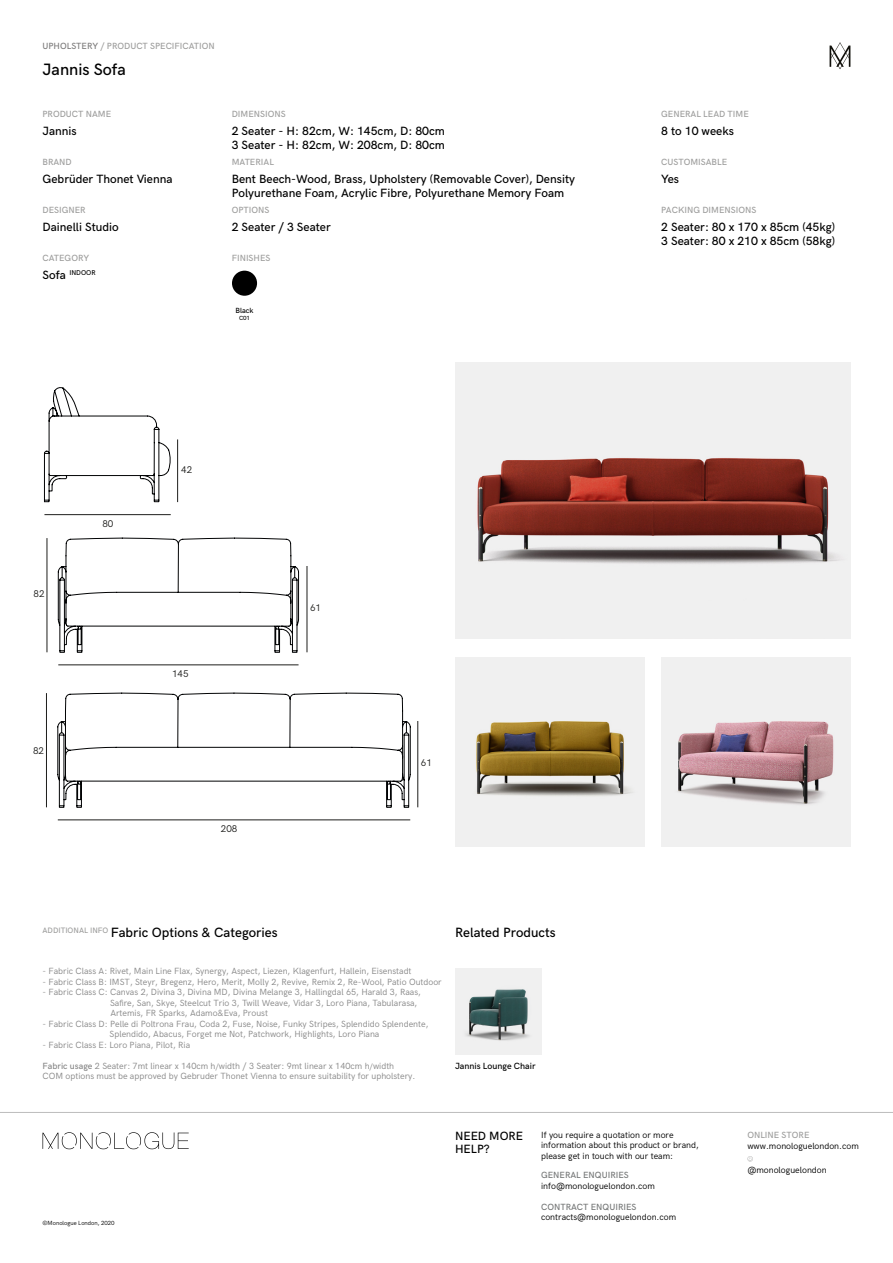
<style>
.page{position:relative;width:893px;height:1263px;background:#fff}
.page>*{position:absolute;margin:0;border:0;box-sizing:border-box;transform-origin:0 0}
.t1{font:500 16.5px "HK Grotesk";color:#000}
.t2{font:500 13.5px "HK Grotesk";color:#000}
.t3{font:500 12px/14.4px "HK Grotesk";color:#000}
.t4{font:9.75px "HK Grotesk";color:#1e1e1c}
.t5{font:9px/10.5px "HK Grotesk";color:#878787}
.t6{font:9px/10.5px "HK Grotesk";color:#000}
.t7{font:500 9px "HK Grotesk";color:#9d9d9c}
.t8{font:500 9px "HK Grotesk";color:#757777}
.t9{font:500 9px "HK Grotesk";color:#000}
.t10{font:500 7.5px "HK Grotesk";color:#000}
.t11{font:500 7.05px "HK Grotesk";color:#000}
.t12{font:6px "HK Grotesk";color:#000}
.t13{font:500 6px "HK Grotesk";color:#000}
.s1{color:#7c7b7b}
.s2{font-size:12px}
.s3{font-weight:500}
.s4{font-size:7.5px}
</style>
<div class="page">
<svg style="left:747px;top:1156px;width:6px;height:5px"></svg>
<hr style="left:0;top:1112px;width:893px;height:1px;background:#bcbcbc">
<svg style="left:43px;top:1132px;width:146px;height:17px"></svg>
<svg style="left:830px;top:42px;width:20px;height:27px"></svg>
<img style="left:455px;top:968px;width:86px;height:86px">
<div style="left:232px;top:271px;width:25px;height:25px;background:#000;border-radius:50%"></div>
<img style="left:455px;top:363px;width:395px;height:276px">
<img style="left:455px;top:657px;width:189px;height:189px">
<img style="left:661px;top:657px;width:189px;height:189px">
<hr style="left:307px;top:566px;width:1px;height:86px;background:#1e1e1c">
<hr style="left:58px;top:665px;width:241px;height:1px;background:#1e1e1c">
<svg style="left:44px;top:387px;width:255px;height:266px"></svg>
<hr style="left:46px;top:693px;width:1px;height:114px;background:#1e1e1c">
<hr style="left:418px;top:721px;width:1px;height:86px;background:#1e1e1c">
<hr style="left:58px;top:820px;width:352px;height:1px;background:#1e1e1c">
<svg style="left:57px;top:693px;width:354px;height:115px"></svg>
<p class="t7" style="left:43px;top:39px;width:174px"><span class="s1">UPHOLSTERY</span> / PRODUCT SPECIFICATION</p>
<h1 class="t1" style="left:43px;top:57px;width:85px">Jannis Sofa</h1>
<p class="t7" style="left:43px;top:107px;width:70px">PRODUCT NAME</p>
<p class="t7" style="left:232px;top:107px;width:55px">DIMENSIONS</p>
<p class="t7" style="left:661px;top:107px;width:89px">GENERAL LEAD TIME</p>
<h3 class="t3" style="left:43px;top:123px;width:36px">Jannis</h3>
<h3 class="t3" style="left:232px;top:123px;width:215px">2 Seater - H: 82cm, W: 145cm, D: 80cm<br>3 Seater - H: 82cm, W: 208cm, D: 80cm</h3>
<h3 class="t3" style="left:661px;top:123px;width:74px">8 to 10 weeks</h3>
<p class="t7" style="left:43px;top:155px;width:31px">BRAND</p>
<p class="t7" style="left:232px;top:155px;width:44px">MATERIAL</p>
<p class="t7" style="left:661px;top:155px;width:67px">CUSTOMISABLE</p>
<h3 class="t3" style="left:43px;top:171px;width:132px">Gebrüder Thonet Vienna</h3>
<h3 class="t3" style="left:232px;top:171px;width:345px">Bent Beech-Wood, Brass, Upholstery (Removable Cover), Density<br>Polyurethane Foam, Acrylic Fibre, Polyurethane Memory Foam</h3>
<h3 class="t3" style="left:232px;top:219px;width:101px">2 Seater / 3 Seater</h3>
<h3 class="t3" style="left:661px;top:171px;width:19px">Yes</h3>
<p class="t7" style="left:43px;top:203px;width:45px">DESIGNER</p>
<p class="t7" style="left:661px;top:203px;width:97px">PACKING DIMENSIONS</p>
<p class="t7" style="left:232px;top:203px;width:39px">OPTIONS</p>
<h3 class="t3" style="left:43px;top:219px;width:78px">Dainelli Studio</h3>
<h3 class="t3" style="left:661px;top:219px;width:175px">2 Seater: 80 x 170 x 85cm (45kg)<br>3 Seater: 80 x 210 x 85cm (58kg)</h3>
<p class="t7" style="left:43px;top:251px;width:48px">CATEGORY</p>
<p class="t11" style="left:43px;top:267px;width:55px"><span class="s2">Sofa</span> INDOOR</p>
<p class="t7" style="left:232px;top:251px;width:40px">FINISHES</p>
<p class="t10" style="left:236px;top:305px;width:19px">Black</p>
<p class="t13" style="left:239px;top:314px;width:13px">C01</p>
<p class="t4" style="left:34px;top:586px;width:13px">82</p>
<p class="t4" style="left:102px;top:516px;width:13px">80</p>
<p class="t4" style="left:33px;top:743px;width:13px">82</p>
<p class="t4" style="left:181px;top:463px;width:13px">42</p>
<p class="t4" style="left:172px;top:667px;width:18px">145</p>
<p class="t4" style="left:221px;top:822px;width:18px">208</p>
<p class="t4" style="left:310px;top:600px;width:13px">61</p>
<p class="t4" style="left:421px;top:755px;width:13px">61</p>
<h2 class="t2" style="left:43px;top:923px;width:237px"><sup>ADDITIONAL</sup> <sup>INFO</sup> Fabric Options &amp; Categories</h2>
<p class="t5" style="left:43px;top:965px;width:371px">- Fabric Class A: Rivet, Main Line Flax, Synergy, Aspect, Liezen, Klagenfurt, Hallein, Eisenstadt</p>
<p class="t5" style="left:43px;top:976px;width:401px">- Fabric Class B: IMST, Steyr, Bregenz, Hero, Merit, Molly 2, Revive, Remix 2, Re-Wool, Patio Outdoor</p>
<p class="t5" style="left:110px;top:986px;width:312px;text-indent:-67px">- Fabric Class C: Canvas 2, Divina 3, Divina MD, Divina Melange 3, Hallingdal 65, Harald 3, Raas,<br>Safire, San, Skye, Steelcut Trio 3, Twill Weave, Vidar 3, Loro Piana, Tabularasa,<br>Artemis, FR Sparks, Adamo&amp;Eva, Proust</p>
<p class="t5" style="left:110px;top:1018px;width:320px;text-indent:-67px">- Fabric Class D: Pelle di Poltrona Frau, Coda 2, Fuse, Noise, Funky Stripes, Splendido Splendente,<br>Splendido, Abacus, Forget me Not, Patchwork, Highlights, Loro Piana</p>
<p class="t5" style="left:43px;top:1039px;width:149px">- Fabric Class E: Loro Piana, Pilot, Ria</p>
<p class="t5" style="left:43px;top:1060px;width:374px"><span class="s3">Fabric usage</span> 2 Seater: 7mt linear x 140cm h<span class="s4">/</span>width / 3 Seater: 9mt linear x 140cm h<span class="s4">/</span>width<br>COM options must be approved by Gebruder Thonet Vienna to ensure suitability for upholstery.</p>
<h2 class="t2" style="left:455px;top:923px;width:102px">Related Products</h2>
<p class="t9" style="left:455px;top:1059px;width:82px">Jannis Lounge Chair</p>
<p class="t12" style="left:43px;top:1218px;width:74px">©Monologue London, 2020</p>
<p class="t6" style="left:541px;top:1128px;width:134px">If you require a quotation or more</p>
<p class="t7" style="left:747px;top:1128px;width:64px">ONLINE STORE</p>
<p class="t6" style="left:541px;top:1139px;width:159px">information about this product or brand, please get in touch with our team:</p>
<h3 class="t3" style="left:455px;top:1128px;width:70px;line-height:13.5px">NEED MORE<br>HELP?</h3>
<p class="t6" style="left:747px;top:1140px;width:113px">www.monologuelondon.com</p>
<p class="t6" style="left:747px;top:1164px;width:81px">@monologuelondon</p>
<p class="t8" style="left:541px;top:1200px;width:97px">CONTRACT ENQUIRIES</p>
<p class="t6" style="left:541px;top:1211px;width:137px">contracts@monologuelondon.com</p>
<p class="t8" style="left:541px;top:1168px;width:89px">GENERAL ENQUIRIES</p>
<p class="t6" style="left:541px;top:1180px;width:115px">info@monologuelondon.com</p>
</div>
